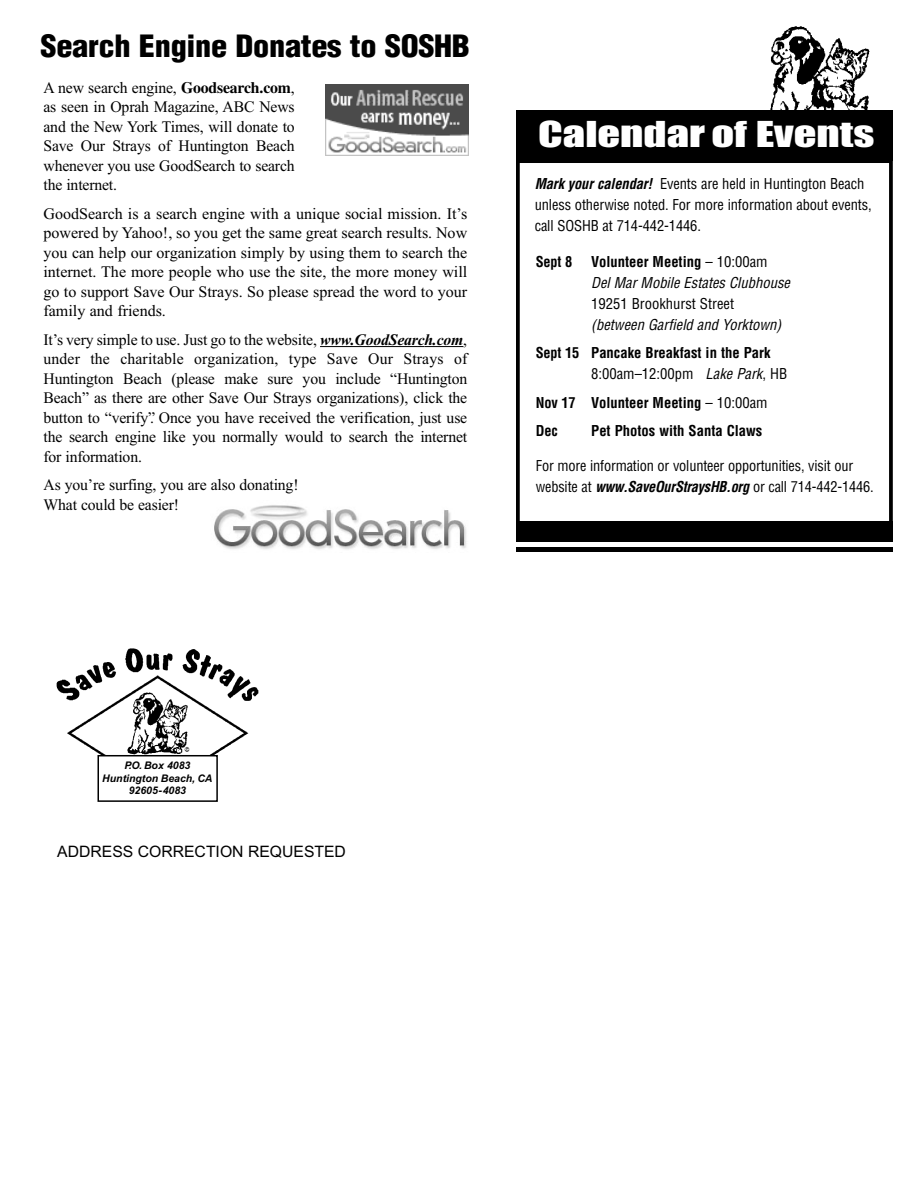
<style>
.page{position:relative;width:918px;height:1188px;background:#fff}
.page>*{position:absolute;margin:0;border:0;box-sizing:border-box;transform-origin:0 0}
.t1{font:33px "Impact";color:#fff;scale:1.35 1}
.t2{font:900 condensed 30px "Helvetica";letter-spacing:-.01em;color:#000;scale:1.08 1}
.t3{font:16.05px/19.5px "Times New Roman";letter-spacing:-.01em;color:#000;text-align:justify}
.t4{font:15.75px "Arial";color:#000}
.t5{font:condensed 14.7px/21px "Helvetica";letter-spacing:-.01em;color:#000}
.t6{font:700 condensed 14.7px/21px "Helvetica";color:#000}
.t7{font:italic condensed 14.7px/21px "Helvetica";color:#000}
.t8{font:italic 700 10.5px/12.8px "Arial";color:#000;text-align:center}
.s1{font-family:"Times";font-weight:700}
.s2{font-weight:700;font-style:italic}
.s3{font-weight:700;font-style:normal}
.s4{font-style:normal}
.s5{font-weight:400}
.s6{font-weight:400;font-style:italic}
</style>
<div class="page">
<img style="left:770px;top:26px;width:100px;height:84px">
<img style="left:56px;top:648px;width:203px;height:108px">
<div style="left:98px;top:755px;width:120px;height:47px;border:2px solid #000"></div>
<hr style="left:320px;top:346px;width:31px;height:1px;background:#000">
<hr style="left:351px;top:346px;width:67px;height:1px;background:#000">
<hr style="left:424px;top:346px;width:39px;height:1px;background:#000">
<img style="left:326px;top:84px;width:142px;height:71px">
<img style="left:214px;top:505px;width:253px;height:45px">
<div style="left:516px;top:110px;width:377px;height:50px;background:#000"></div>
<div style="left:516px;top:159px;width:377px;height:381px;border:4px solid #000"></div>
<div style="left:516px;top:521px;width:377px;height:21px;background:#000"></div>
<div style="left:516px;top:547px;width:377px;height:5px;background:#000"></div>
<h2 class="t2" style="left:40px;top:34px;width:399px">Search Engine Donates to SOSHB</h2>
<p class="t3" style="left:44px;top:79px;width:253px">A new search engine, <span class="s1">Goodsearch.com</span>, as seen in Oprah Magazine, ABC News and the New York Times, will donate to Save Our Strays of Huntington Beach whenever you use GoodSearch to search the internet.</p>
<p class="t3" style="left:44px;top:205px;width:425px">GoodSearch is a search engine with a unique social mission. It’s powered by Yahoo!, so you get the same great search results. Now you can help our organization simply by using them to search the internet. The more people who use the site, the more money will go to support Save Our Strays. So please spread the word to your family and friends.</p>
<p class="t3" style="left:43px;top:331px;width:425px">It’s very simple to use. Just go to the website, <span class="s2">www.GoodSearch.com</span>, under the charitable organization, type Save Our Strays of Huntington Beach (please make sure you include “Huntington Beach” as there are other Save Our Strays organizations), click the button to “verify”. Once you have received the verification, just use the search engine like you normally would to search the internet for information.</p>
<p class="t3" style="left:43px;top:477px;width:257px">As you’re surfing, you are also donating!<br>What could be easier!</p>
<h1 class="t1" style="left:538px;top:124px;width:250px">Calendar of Events</h1>
<p class="t5" style="left:535px;top:174px;width:339px"><span class="s2">Mark your calendar!</span> Events are held in Huntington Beach unless otherwise noted. For more information about events, call SOSHB at 714-442-1446.</p>
<p class="t6" style="left:536px;top:252px;width:38px">Sept 8</p>
<p class="t7" style="left:591px;top:252px;width:200px"><span class="s3">Volunteer Meeting</span> <span class="s4">– 10:00am<br></span>Del Mar Mobile Estates Clubhouse</p>
<p class="t5" style="left:591px;top:294px;width:144px">19251 Brookhurst Street</p>
<p class="t7" style="left:591px;top:315px;width:192px">(between Garfield and Yorktown)</p>
<p class="t6" style="left:591px;top:344px;width:197px;text-indent:-55px">Sept 15 Pancake Breakfast in the Park<br><span class="s5">8:00am–12:00pm</span> <span class="s6">Lake Park</span><span class="s5">, HB</span></p>
<p class="t6" style="left:536px;top:389px;width:233px;line-height:28.5px">Nov 17 Volunteer Meeting <span class="s5">– 10:00am<br></span>Dec</p>
<p class="t6" style="left:591px;top:421px;width:173px">Pet Photos with Santa Claws</p>
<p class="t5" style="left:536px;top:456px;width:340px">For more information or volunteer opportunities, visit our website at <span class="s2">www.SaveOurStraysHB.org</span> or call 714-442-1446.</p>
<p class="t8" style="left:102px;top:760px;width:112px">P.O. Box 4083<br>Huntington Beach, CA<br>92605-4083</p>
<p class="t4" style="left:57px;top:845px;width:290px">ADDRESS CORRECTION REQUESTED</p>
</div>
